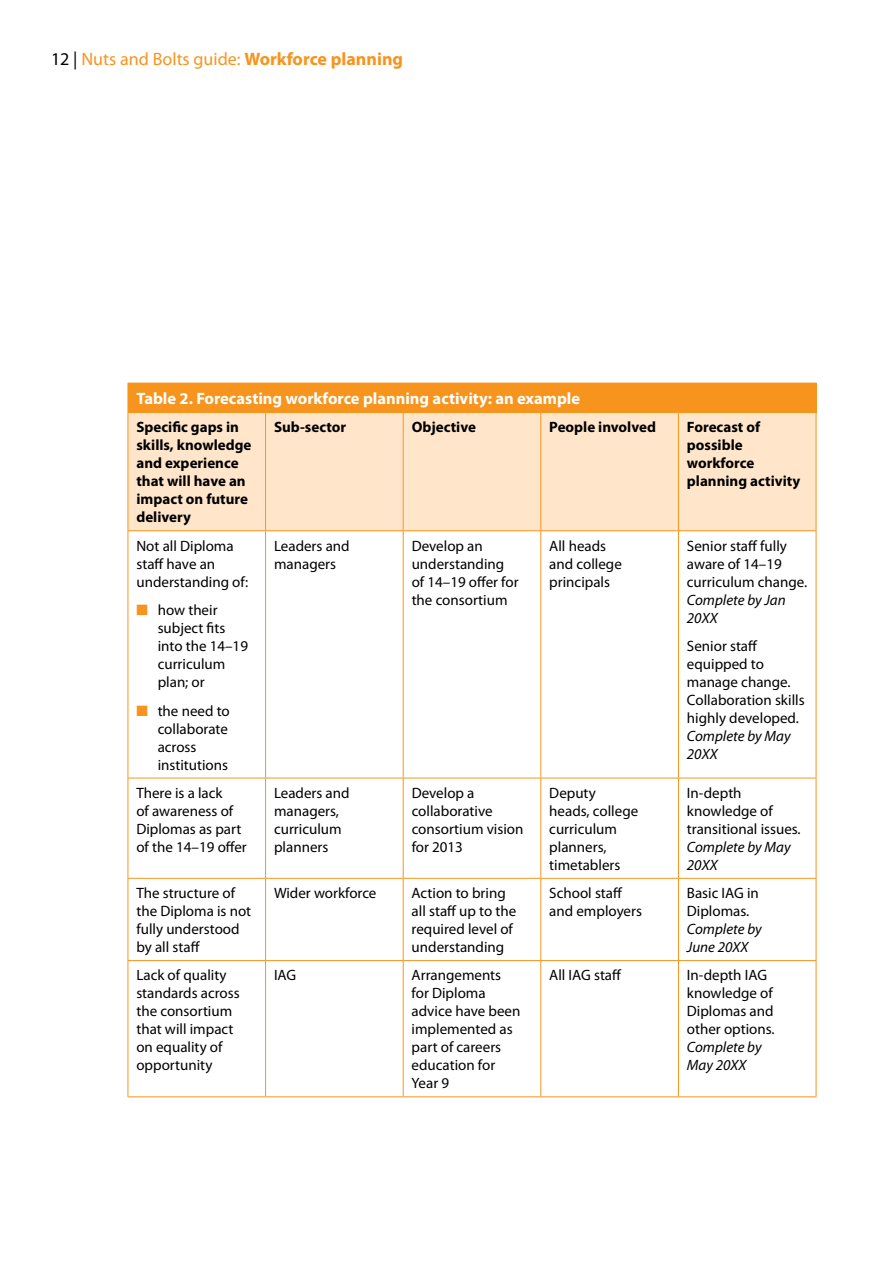
<style>
.page{position:relative;width:893px;height:1263px;background:#fff}
.page>*{position:absolute;margin:0;border:0;box-sizing:border-box;transform-origin:0 0}
.t1{font:18px "Myriad Pro";color:#f7941e}
.t2{font:700 16.5px "Myriad Pro";color:#fff}
.t3{font:15px/18px "Myriad Pro";color:#000}
.t4{font:700 15px/18px "Myriad Pro";color:#000}
.t5{font:italic 15px/18px "Myriad Pro";color:#000}
.s1{color:#000}
.s2{font-weight:700}
.s3{color:#f7941e}
</style>
<div class="page">
<div style="left:128px;top:383px;width:688px;height:29px;background:#f7941e"></div>
<div style="left:129px;top:413px;width:687px;height:117px;background:#ffe6ca"></div>
<hr style="left:265px;top:413px;width:1px;height:117px;background:#f7941e">
<hr style="left:403px;top:413px;width:1px;height:117px;background:#f7941e">
<hr style="left:540px;top:413px;width:1px;height:117px;background:#f7941e">
<hr style="left:678px;top:413px;width:1px;height:117px;background:#f7941e">
<hr style="left:265px;top:531px;width:1px;height:247px;background:#f7941e">
<hr style="left:403px;top:531px;width:1px;height:247px;background:#f7941e">
<hr style="left:540px;top:531px;width:1px;height:247px;background:#f7941e">
<hr style="left:678px;top:531px;width:1px;height:247px;background:#f7941e">
<hr style="left:128px;top:778px;width:138px;height:1px;background:#f7941e">
<hr style="left:266px;top:778px;width:137px;height:1px;background:#f7941e">
<hr style="left:265px;top:778px;width:1px;height:100px;background:#f7941e">
<hr style="left:403px;top:778px;width:138px;height:1px;background:#f7941e">
<hr style="left:403px;top:778px;width:1px;height:100px;background:#f7941e">
<hr style="left:541px;top:778px;width:137px;height:1px;background:#f7941e">
<hr style="left:540px;top:778px;width:1px;height:100px;background:#f7941e">
<hr style="left:678px;top:778px;width:138px;height:1px;background:#f7941e">
<hr style="left:678px;top:778px;width:1px;height:100px;background:#f7941e">
<hr style="left:128px;top:878px;width:138px;height:1px;background:#f7941e">
<hr style="left:266px;top:878px;width:137px;height:1px;background:#f7941e">
<hr style="left:265px;top:879px;width:1px;height:81px;background:#f7941e">
<hr style="left:403px;top:878px;width:138px;height:1px;background:#f7941e">
<hr style="left:403px;top:879px;width:1px;height:81px;background:#f7941e">
<hr style="left:541px;top:878px;width:137px;height:1px;background:#f7941e">
<hr style="left:540px;top:879px;width:1px;height:81px;background:#f7941e">
<hr style="left:678px;top:878px;width:138px;height:1px;background:#f7941e">
<hr style="left:678px;top:879px;width:1px;height:81px;background:#f7941e">
<hr style="left:128px;top:960px;width:138px;height:1px;background:#f7941e">
<hr style="left:266px;top:960px;width:137px;height:1px;background:#f7941e">
<hr style="left:265px;top:961px;width:1px;height:135px;background:#f7941e">
<hr style="left:403px;top:960px;width:138px;height:1px;background:#f7941e">
<hr style="left:403px;top:961px;width:1px;height:135px;background:#f7941e">
<hr style="left:541px;top:960px;width:137px;height:1px;background:#f7941e">
<hr style="left:540px;top:961px;width:1px;height:135px;background:#f7941e">
<hr style="left:678px;top:960px;width:138px;height:1px;background:#f7941e">
<hr style="left:678px;top:961px;width:1px;height:135px;background:#f7941e">
<hr style="left:128px;top:531px;width:1px;height:247px;background:#f7941e">
<hr style="left:816px;top:531px;width:1px;height:247px;background:#f7941e">
<hr style="left:128px;top:778px;width:1px;height:100px;background:#f7941e">
<hr style="left:816px;top:778px;width:1px;height:100px;background:#f7941e">
<hr style="left:128px;top:879px;width:1px;height:81px;background:#f7941e">
<hr style="left:816px;top:879px;width:1px;height:81px;background:#f7941e">
<hr style="left:128px;top:961px;width:1px;height:135px;background:#f7941e">
<hr style="left:816px;top:961px;width:1px;height:135px;background:#f7941e">
<hr style="left:128px;top:1096px;width:138px;height:1px;background:#f7941e">
<hr style="left:266px;top:1096px;width:137px;height:1px;background:#f7941e">
<hr style="left:403px;top:1096px;width:138px;height:1px;background:#f7941e">
<hr style="left:541px;top:1096px;width:137px;height:1px;background:#f7941e">
<hr style="left:678px;top:1096px;width:138px;height:1px;background:#f7941e">
<hr style="left:128px;top:413px;width:1px;height:117px;background:#f7941e">
<hr style="left:816px;top:413px;width:1px;height:117px;background:#f7941e">
<hr style="left:128px;top:530px;width:138px;height:1px;background:#f7941e">
<hr style="left:266px;top:530px;width:137px;height:1px;background:#f7941e">
<hr style="left:403px;top:530px;width:138px;height:1px;background:#f7941e">
<hr style="left:541px;top:530px;width:137px;height:1px;background:#f7941e">
<hr style="left:678px;top:530px;width:138px;height:1px;background:#f7941e">
<svg style="left:816px;top:383px;width:1px;height:29px"></svg>
<hr style="left:128px;top:412px;width:138px;height:1px;background:#f7941e">
<hr style="left:266px;top:412px;width:137px;height:1px;background:#f7941e">
<hr style="left:403px;top:412px;width:138px;height:1px;background:#f7941e">
<hr style="left:541px;top:412px;width:137px;height:1px;background:#f7941e">
<hr style="left:678px;top:412px;width:138px;height:1px;background:#f7941e">
<p class="t1" style="left:51px;top:47px;width:354px"><span class="s1">12 |</span> Nuts and Bolts guide: <span class="s2">Workforce planning</span></p>
<p class="t2" style="left:136px;top:388px;width:445px">Table 2. Forecasting workforce planning activity: an example</p>
<p class="t4" style="left:136px;top:418px;width:117px">Specific gaps in skills, knowledge and experience that will have an impact on future delivery</p>
<p class="t4" style="left:274px;top:418px;width:74px">Sub-sector</p>
<p class="t4" style="left:412px;top:418px;width:66px">Objective</p>
<p class="t4" style="left:549px;top:418px;width:108px">People involved</p>
<p class="t4" style="left:687px;top:418px;width:115px">Forecast of possible workforce planning activity</p>
<p class="t3" style="left:136px;top:536px;width:113px">Not all Diploma staff have an understanding of:</p>
<p class="t3" style="left:158px;top:601px;width:92px;text-indent:-21px"><span class="s3">■</span> how their subject fits into the 14–19 curriculum plan; or</p>
<p class="t3" style="left:158px;top:701px;width:74px;text-indent:-21px"><span class="s3">■</span> the need to collaborate across institutions</p>
<p class="t3" style="left:274px;top:536px;width:77px">Leaders and managers</p>
<p class="t3" style="left:412px;top:536px;width:108px">Develop an understanding of 14–19 offer for the consortium</p>
<p class="t3" style="left:549px;top:536px;width:74px">All heads and college principals</p>
<p class="t3" style="left:687px;top:536px;width:122px">Senior staff fully aware of 14–19 curriculum change.</p>
<p class="t5" style="left:687px;top:590px;width:100px">Complete by Jan<br>20XX</p>
<p class="t3" style="left:687px;top:637px;width:119px">Senior staff equipped to manage change.<br>Collaboration skills highly developed.</p>
<p class="t5" style="left:687px;top:727px;width:105px">Complete by May<br>20XX</p>
<p class="t3" style="left:136px;top:783px;width:112px">There is a lack<br>of awareness of<br>Diplomas as part of the 14–19 offer</p>
<p class="t3" style="left:274px;top:783px;width:77px">Leaders and managers, curriculum planners</p>
<p class="t3" style="left:412px;top:783px;width:113px">Develop a collaborative consortium vision for 2013</p>
<p class="t3" style="left:549px;top:783px;width:90px">Deputy heads, college curriculum planners, timetablers</p>
<p class="t3" style="left:687px;top:783px;width:115px">In-depth knowledge of transitional issues.</p>
<p class="t5" style="left:687px;top:837px;width:105px">Complete by May<br>20XX</p>
<p class="t3" style="left:136px;top:884px;width:116px">The structure of the Diploma is not fully understood by all staff</p>
<p class="t3" style="left:274px;top:884px;width:104px">Wider workforce</p>
<p class="t3" style="left:412px;top:884px;width:106px">Action to bring all staff up to the required level of understanding</p>
<p class="t3" style="left:549px;top:884px;width:94px">School staff and employers</p>
<p class="t3" style="left:687px;top:884px;width:73px">Basic IAG in<br>Diplomas.</p>
<p class="t5" style="left:687px;top:920px;width:76px">Complete by<br>June 20XX</p>
<p class="t3" style="left:136px;top:966px;width:105px">Lack of quality standards across the consortium that will impact on equality of opportunity</p>
<p class="t3" style="left:274px;top:966px;width:24px">IAG</p>
<p class="t3" style="left:412px;top:966px;width:110px">Arrangements for Diploma advice have been implemented as part of careers education for<br>Year 9</p>
<p class="t3" style="left:549px;top:966px;width:74px">All IAG staff</p>
<p class="t3" style="left:687px;top:966px;width:89px">In-depth IAG knowledge of<br>Diplomas and other options.</p>
<p class="t5" style="left:687px;top:1038px;width:76px">Complete by<br>May 20XX</p>
</div>
